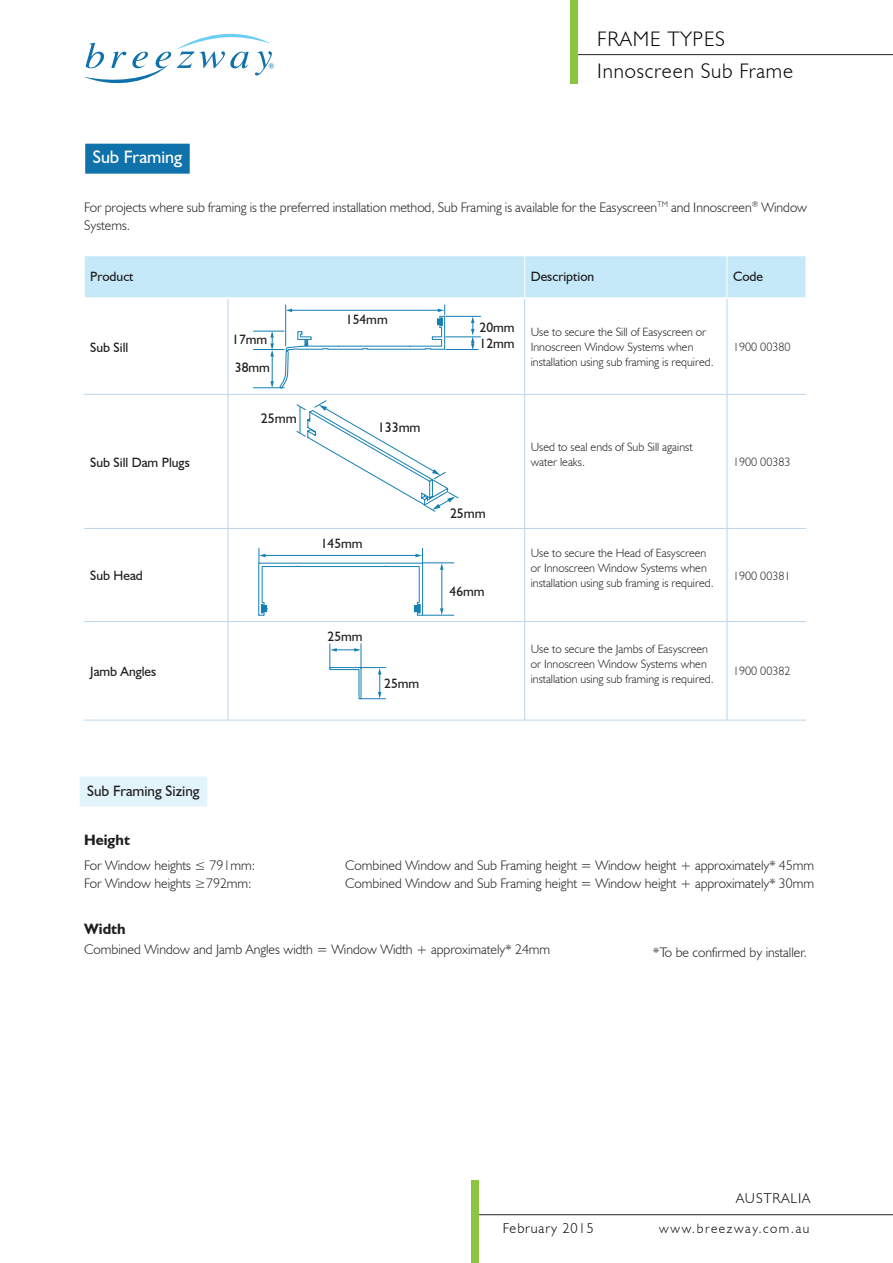
<style>
.page{position:relative;width:893px;height:1263px;background:#fff}
.page>*{position:absolute;margin:0;border:0;box-sizing:border-box;transform-origin:0 0}
.t1{font:300 21px/32.7px "Humanist 521 BT";letter-spacing:.04em;color:#040503}
.t2{font:18px "Humanist 521 BT";color:#fff}
.t3{font:15px "Humanist 521 BT";color:#201d1e}
.t4{font:700 15px "Humanist 521 BT";color:#201d1e}
.t5{font:300 14.25px "Humanist 521 BT";letter-spacing:.06em;color:#040503}
.t6{font:300 13.8px/18px "Humanist 521 BT";color:#201d1e}
.t7{font:13.8px "Humanist 521 BT";color:#201d1e}
.t8{font:13.5px "Humanist 521 BT";color:#201d1e}
.t9{font:300 13.5px "Humanist 521 BT";letter-spacing:.115em;color:#040503}
.t10{font:300 12px/15px "Humanist 521 BT";color:#201d1e}
</style>
<div class="page">
<svg style="left:84px;top:34px;width:190px;height:50px"></svg>
<hr style="left:577px;top:54px;width:315px;height:1px;background:#231f20">
<hr style="left:479px;top:1214px;width:413px;height:1px;background:#231f20">
<div style="left:570px;top:0;width:8px;height:84px;background:#8cc53f"></div>
<div style="left:471px;top:1180px;width:7px;height:83px;background:#8cc53f"></div>
<div style="left:85px;top:256px;width:720px;height:41px;background:#c5e9f9"></div>
<hr style="left:727px;top:256px;width:1px;height:41px;background:#fff">
<hr style="left:228px;top:299px;width:1px;height:95px;background:#bcd5ea">
<hr style="left:524px;top:299px;width:1px;height:95px;background:#bcd5ea">
<hr style="left:727px;top:299px;width:1px;height:95px;background:#bcd5ea">
<hr style="left:84px;top:394px;width:144px;height:1px;background:#bcd5ea">
<hr style="left:228px;top:394px;width:297px;height:1px;background:#bcd5ea">
<hr style="left:228px;top:395px;width:1px;height:133px;background:#bcd5ea">
<hr style="left:525px;top:394px;width:202px;height:1px;background:#bcd5ea">
<hr style="left:524px;top:395px;width:1px;height:133px;background:#bcd5ea">
<hr style="left:727px;top:394px;width:79px;height:1px;background:#bcd5ea">
<hr style="left:727px;top:395px;width:1px;height:133px;background:#bcd5ea">
<hr style="left:84px;top:528px;width:144px;height:1px;background:#bcd5ea">
<hr style="left:228px;top:528px;width:297px;height:1px;background:#bcd5ea">
<hr style="left:228px;top:529px;width:1px;height:92px;background:#bcd5ea">
<hr style="left:525px;top:528px;width:202px;height:1px;background:#bcd5ea">
<hr style="left:524px;top:529px;width:1px;height:92px;background:#bcd5ea">
<hr style="left:727px;top:528px;width:79px;height:1px;background:#bcd5ea">
<hr style="left:727px;top:529px;width:1px;height:92px;background:#bcd5ea">
<hr style="left:84px;top:621px;width:144px;height:1px;background:#bcd5ea">
<hr style="left:228px;top:621px;width:297px;height:1px;background:#bcd5ea">
<hr style="left:228px;top:622px;width:1px;height:98px;background:#bcd5ea">
<hr style="left:525px;top:621px;width:202px;height:1px;background:#bcd5ea">
<hr style="left:524px;top:622px;width:1px;height:98px;background:#bcd5ea">
<hr style="left:727px;top:621px;width:79px;height:1px;background:#bcd5ea">
<hr style="left:727px;top:622px;width:1px;height:98px;background:#bcd5ea">
<hr style="left:84px;top:720px;width:144px;height:1px;background:#bcd5ea">
<hr style="left:228px;top:720px;width:297px;height:1px;background:#bcd5ea">
<hr style="left:525px;top:720px;width:202px;height:1px;background:#bcd5ea">
<hr style="left:727px;top:720px;width:79px;height:1px;background:#bcd5ea">
<hr style="left:524px;top:256px;width:1px;height:41px;background:#fff">
<hr style="left:253px;top:349px;width:31px;height:1px;background:#137fb2">
<hr style="left:253px;top:331px;width:31px;height:1px;background:#137fb2">
<hr style="left:253px;top:387px;width:31px;height:1px;background:#137fb2">
<svg style="left:270px;top:305px;width:179px;height:84px"></svg>
<hr style="left:446px;top:349px;width:32px;height:1px;background:#137fb2">
<hr style="left:446px;top:336px;width:35px;height:1px;background:#137fb2">
<hr style="left:446px;top:316px;width:35px;height:1px;background:#137fb2">
<svg style="left:471px;top:317px;width:3px;height:32px"></svg>
<svg style="left:296px;top:400px;width:163px;height:112px"></svg>
<svg style="left:258px;top:548px;width:169px;height:68px"></svg>
<hr style="left:423px;top:563px;width:31px;height:1px;background:#137fb2">
<hr style="left:423px;top:615px;width:31px;height:1px;background:#137fb2">
<hr style="left:441px;top:569px;width:1px;height:41px;background:#137fb2">
<svg style="left:440px;top:608px;width:3px;height:7px"></svg>
<svg style="left:440px;top:563px;width:3px;height:7px"></svg>
<svg style="left:329px;top:644px;width:57px;height:55px"></svg>
<div style="left:85px;top:144px;width:105px;height:30px;background:#0f72aa"></div>
<div style="left:80px;top:776px;width:127px;height:30px;background:#e2f4fc"></div>
<h1 class="t1" style="left:597px;top:22px;width:197px">FRAME TYPES<br>Innoscreen Sub Frame</h1>
<h2 class="t2" style="left:93px;top:146px;width:91px">Sub Framing</h2>
<p class="t6" style="left:84px;top:198px;width:724px">For projects where sub framing is the preferred installation method, Sub Framing is available for the Easyscreen<sup>TM</sup> and Innoscreen<sup>®</sup> Window<br>Systems.</p>
<p class="t8" style="left:90px;top:268px;width:45px">Product</p>
<p class="t8" style="left:531px;top:268px;width:65px">Description</p>
<p class="t8" style="left:733px;top:268px;width:32px">Code</p>
<p class="t8" style="left:90px;top:339px;width:40px">Sub Sill</p>
<p class="t8" style="left:346px;top:311px;width:43px">154mm</p>
<p class="t10" style="left:531px;top:324px;width:184px;text-indent:-51px"><sup>20mm</sup> Use to secure the Sill of Easyscreen or<br>Innoscreen Window Systems when installation using sub framing is required.</p>
<p class="t8" style="left:232px;top:331px;width:37px">17mm</p>
<p class="t8" style="left:480px;top:335px;width:37px">12mm</p>
<p class="t8" style="left:235px;top:359px;width:37px">38mm</p>
<p class="t10" style="left:733px;top:339px;width:59px">1900 00380</p>
<p class="t7" style="left:261px;top:410px;width:37px">25mm</p>
<p class="t7" style="left:378px;top:419px;width:44px">133mm</p>
<p class="t8" style="left:90px;top:454px;width:101px">Sub Sill Dam Plugs</p>
<p class="t10" style="left:531px;top:439px;width:163px">Used to seal ends of Sub Sill against water leaks.</p>
<p class="t10" style="left:733px;top:454px;width:59px">1900 00383</p>
<p class="t7" style="left:450px;top:505px;width:37px">25mm</p>
<p class="t8" style="left:90px;top:567px;width:54px">Sub Head</p>
<p class="t8" style="left:321px;top:535px;width:43px">145mm</p>
<p class="t8" style="left:450px;top:583px;width:37px">46mm</p>
<p class="t10" style="left:531px;top:545px;width:184px">Use to secure the Head of Easyscreen or Innoscreen Window Systems when installation using sub framing is required.</p>
<p class="t10" style="left:733px;top:568px;width:59px">1900 00381</p>
<p class="t8" style="left:328px;top:628px;width:37px">25mm</p>
<p class="t8" style="left:90px;top:663px;width:68px">Jamb Angles</p>
<p class="t8" style="left:384px;top:675px;width:37px">25mm</p>
<p class="t10" style="left:531px;top:641px;width:184px">Use to secure the Jambs of Easyscreen or Innoscreen Window Systems when installation using sub framing is required.</p>
<p class="t10" style="left:733px;top:664px;width:59px">1900 00382</p>
<p class="t3" style="left:87px;top:782px;width:114px">Sub Framing Sizing</p>
<p class="t4" style="left:84px;top:831px;width:47px">Height</p>
<p class="t6" style="left:84px;top:856px;width:173px">For Window heights ≤ 791mm:</p>
<p class="t6" style="left:345px;top:856px;width:470px">Combined Window and Sub Framing height = Window height + approximately* 45mm</p>
<p class="t6" style="left:84px;top:874px;width:169px">For Window heights ≥792mm:</p>
<p class="t6" style="left:345px;top:874px;width:470px">Combined Window and Sub Framing height = Window height + approximately* 30mm</p>
<p class="t4" style="left:84px;top:919px;width:43px">Width</p>
<p class="t6" style="left:84px;top:940px;width:468px">Combined Window and Jamb Angles width = Window Width + approximately* 24mm</p>
<p class="t6" style="left:653px;top:943px;width:155px">*To be confirmed by installer.</p>
<p class="t5" style="left:503px;top:1219px;width:92px">February 2015</p>
<p class="t5" style="left:736px;top:1190px;width:75px">AUSTRALIA</p>
<p class="t9" style="left:659px;top:1220px;width:152px">www.breezway.com.au</p>
</div>
